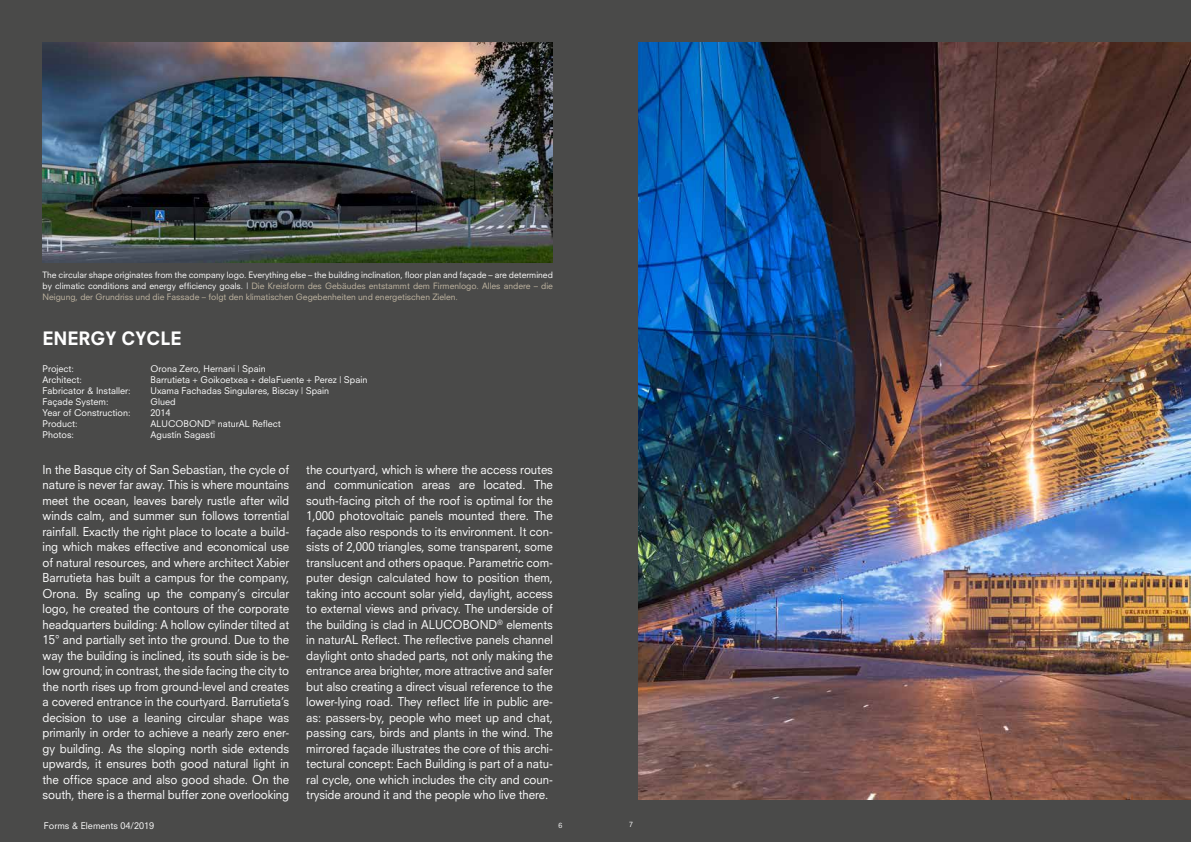
<style>
.page{position:relative;width:1191px;height:842px;background:#fff}
.page>*{position:absolute;margin:0;border:0;box-sizing:border-box;transform-origin:0 0}
.t1{font:800 18px "Neuzeit SLT Std";color:#fff}
.t2{font:12px/15.5px "Neuzeit SLT Std";letter-spacing:-.005em;color:#fff;text-align:justify;scale:.95 1}
.t3{font:9px "Neuzeit SLT Std";color:#fff}
.t4{font:8.5px/11px "Neuzeit SLT Std";color:#fff;text-align:justify}
.t5{font:7px "Neuzeit SLT Std";color:#fff}
.s1{color:#c1b6a2}
</style>
<div class="page">
<div style="left:0;top:0;width:595px;height:842px;background:#4a4a49"></div>
<div style="left:595px;top:0;width:596px;height:842px;background:#4a4a49"></div>
<img style="left:638px;top:43px;width:553px;height:756px">
<img style="left:43px;top:43px;width:510px;height:220px">
<p class="t4" style="left:43px;top:269px;width:512px">The circular shape originates from the company logo. Everything else – the building inclination, floor plan and façade – are determined by climatic conditions and energy efficiency goals. | <span class="s1">Die Kreisform des Gebäudes entstammt dem Firmenlogo. Alles andere – die Neigung, der Grundriss und die Fassade – folgt den klimatischen Gegebenheiten und energetischen Zielen.</span></p>
<h1 class="t1" style="left:43px;top:327px;width:141px">ENERGY CYCLE</h1>
<p class="t3" style="left:43px;top:364px;width:33px">Project:</p>
<p class="t3" style="left:151px;top:364px;width:117px">Orona Zero, Hernani | Spain</p>
<p class="t3" style="left:43px;top:375px;width:41px">Architect:</p>
<p class="t3" style="left:151px;top:375px;width:218px">Barrutieta + Goikoetxea + delaFuente + Perez | Spain</p>
<p class="t3" style="left:43px;top:386px;width:90px">Fabricator &amp; Installer:</p>
<p class="t3" style="left:151px;top:386px;width:180px">Uxama Fachadas Singulares, Biscay | Spain</p>
<p class="t3" style="left:43px;top:397px;width:68px">Façade System:</p>
<p class="t3" style="left:151px;top:397px;width:27px">Glued</p>
<p class="t3" style="left:43px;top:408px;width:90px">Year of Construction:</p>
<p class="t3" style="left:151px;top:408px;width:22px">2014</p>
<p class="t3" style="left:43px;top:419px;width:37px">Product:</p>
<p class="t3" style="left:151px;top:419px;width:132px">ALUCOBOND<sup>®</sup> naturAL Reflect</p>
<p class="t3" style="left:43px;top:430px;width:33px">Photos:</p>
<p class="t3" style="left:151px;top:430px;width:66px">Agustín Sagasti</p>
<p class="t2" style="left:43px;top:462px;width:261px">In the Basque city of San Sebastian, the cycle of nature is never far away. This is where mountains meet the ocean, leaves barely rustle after wild winds calm, and summer sun follows torrential rainfall. Exactly the right place to locate a build&shy;ing which makes effective and economical use of natural resources, and where architect Xabier Barrutieta has built a campus for the company, Orona. By scaling up the company’s circular logo, he created the contours of the corporate headquarters building: A hollow cylinder tilted at 15° and partially set into the ground. Due to the way the building is inclined, its south side is be&shy;low ground; in contrast, the side facing the city to the north rises up from ground-level and creates a covered entrance in the courtyard. Barrutieta’s decision to use a leaning circular shape was primarily in order to achieve a nearly zero ener&shy;gy building. As the sloping north side extends upwards, it ensures both good natural light in the office space and also good shade. On the south, there is a thermal buffer zone overlooking</p>
<p class="t2" style="left:306px;top:462px;width:261px">the courtyard, which is where the access routes and communication areas are located. The south-facing pitch of the roof is optimal for the 1,000 photovoltaic panels mounted there. The façade also responds to its environment. It con&shy;sists of 2,000 triangles, some transparent, some translucent and others opaque. Parametric com&shy;puter design calculated how to position them, taking into account solar yield, daylight, access to external views and privacy. The underside of the building is clad in ALUCOBOND<sup>®</sup> elements in naturAL Reflect. The reflective panels channel daylight onto shaded parts, not only making the entrance area brighter, more attractive and safer but also creating a direct visual reference to the lower-lying road. They reflect life in public are&shy;as: passers-by, people who meet up and chat, passing cars, birds and plants in the wind. The mirrored façade illustrates the core of this archi&shy;tectural concept: Each Building is part of a natu&shy;ral cycle, one which includes the city and coun&shy;tryside around it and the people who live there.</p>
<p class="t3" style="left:44px;top:820px;width:112px">Forms &amp; Elements 04/2019</p>
<p class="t5" style="left:558px;top:821px;width:5px">6</p>
<p class="t5" style="left:629px;top:820px;width:5px">7</p>
</div>
